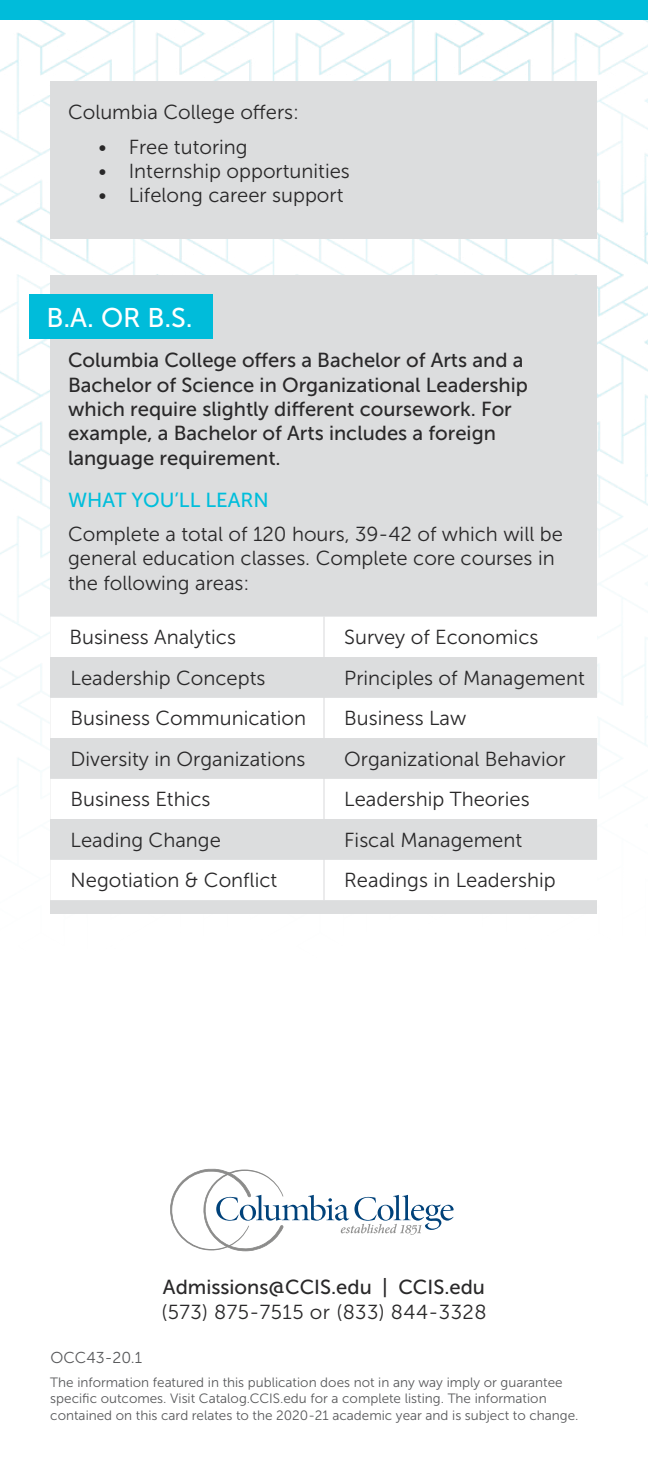
<style>
.page{position:relative;width:648px;height:1458px;background:#fff}
.page>*{position:absolute;margin:0;border:0;box-sizing:border-box;transform-origin:0 0}
.t1{font:27px "Museo Sans 500";color:#fff}
.t2{font:20.25px/24.3px "Museo Sans 300";color:#292829}
.t3{font:20.25px/24.3px "Museo Sans 500";color:#292829}
.t4{font:20.25px "Museo Sans 300";letter-spacing:.02em;color:#292829}
.t5{font:20.25px "Museo Sans 500";color:#00bedb}
.t6{font:15.75px "Museo Sans 300";color:#58595b}
.t7{font:13.5px/16.2px "Museo Sans 300";color:#58595b}
</style>
<div class="page">
<img style="left:0;top:20px;width:648px;height:894px">
<div style="left:0;top:0;width:648px;height:20px;background:#00bcda"></div>
<svg style="left:170px;top:1169px;width:284px;height:82px"></svg>
<div style="left:51px;top:275px;width:546px;height:639px;background:#dcddde"></div>
<div style="left:50px;top:617px;width:547px;height:283px;background:#fff"></div>
<svg style="left:50px;top:657px;width:547px;height:203px"></svg>
<hr style="left:323px;top:617px;width:2px;height:40px;background:#dcddde">
<hr style="left:323px;top:657px;width:2px;height:41px;background:#dcddde">
<hr style="left:323px;top:698px;width:2px;height:40px;background:#dcddde">
<hr style="left:323px;top:738px;width:2px;height:41px;background:#dcddde">
<hr style="left:323px;top:779px;width:2px;height:40px;background:#dcddde">
<hr style="left:323px;top:819px;width:2px;height:41px;background:#dcddde">
<hr style="left:323px;top:860px;width:2px;height:40px;background:#dcddde">
<div style="left:51px;top:81px;width:546px;height:157px;background:#dcddde"></div>
<div style="left:29px;top:295px;width:184px;height:44px;background:#00bcda"></div>
<p class="t2" style="left:68px;top:100px;width:233px">Columbia College offers:</p>
<p class="t2" style="left:98px;top:135px;width:151px">• Free tutoring</p>
<p class="t2" style="left:98px;top:159px;width:253px">• Internship opportunities</p>
<p class="t2" style="left:98px;top:183px;width:247px">• Lifelong career support</p>
<h1 class="t1" style="left:47px;top:303px;width:148px">B.A. OR B.S.</h1>
<p class="t3" style="left:68px;top:348px;width:461px">Columbia College offers a Bachelor of Arts and a Bachelor of Science in Organizational Leadership which require slightly different coursework. For example, a Bachelor of Arts includes a foreign language requirement.</p>
<p class="t5" style="left:68px;top:489px;width:202px">WHAT YOU’LL LEARN</p>
<p class="t2" style="left:68px;top:522px;width:496px">Complete a total of 120 hours, 39-42 of which will be general education classes. Complete core courses in the following areas:</p>
<p class="t2" style="left:69px;top:626px;width:168px">Business Analytics</p>
<p class="t2" style="left:344px;top:626px;width:196px">Survey of Economics</p>
<p class="t2" style="left:71px;top:666px;width:196px">Leadership Concepts</p>
<p class="t2" style="left:344px;top:666px;width:242px">Principles of Management</p>
<p class="t2" style="left:71px;top:707px;width:237px">Business Communication</p>
<p class="t2" style="left:344px;top:707px;width:124px">Business Law</p>
<p class="t2" style="left:71px;top:747px;width:236px">Diversity in Organizations</p>
<p class="t2" style="left:344px;top:747px;width:223px">Organizational Behavior</p>
<p class="t2" style="left:71px;top:788px;width:141px">Business Ethics</p>
<p class="t2" style="left:344px;top:788px;width:187px">Leadership Theories</p>
<p class="t2" style="left:71px;top:828px;width:152px">Leading Change</p>
<p class="t2" style="left:344px;top:828px;width:180px">Fiscal Management</p>
<p class="t2" style="left:71px;top:869px;width:208px">Negotiation &amp; Conflict</p>
<p class="t2" style="left:344px;top:869px;width:213px">Readings in Leadership</p>
<p class="t6" style="left:51px;top:1349px;width:93px">OCC43-20.1</p>
<p class="t3" style="left:163px;top:1275px;width:324px">Admissions@CCIS.edu | CCIS.edu</p>
<p class="t4" style="left:161px;top:1301px;width:327px">(573) 875-7515 or (833) 844-3328</p>
<p class="t7" style="left:50px;top:1374px;width:530px">The information featured in this publication does not in any way imply or guarantee specific outcomes. Visit Catalog.CCIS.edu for a complete listing. The information contained on this card relates to the 2020-21 academic year and is subject to change.</p>
</div>
